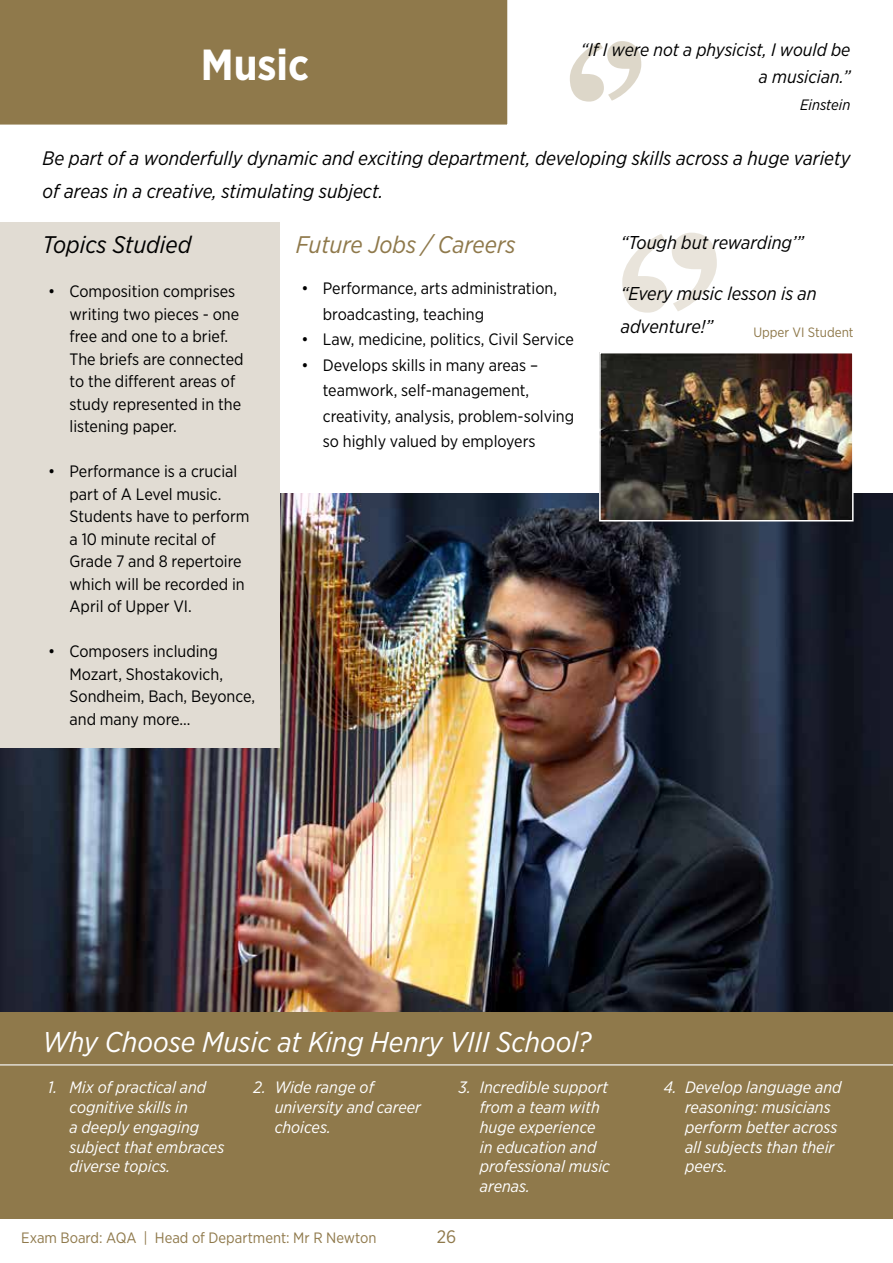
<style>
.page{position:relative;width:893px;height:1263px;background:#fff}
.page>*{position:absolute;margin:0;border:0;box-sizing:border-box;transform-origin:0 0}
.t1{font:700 43.5px "Gotham Narrow";color:#fff}
.t2{font:italic 28.5px "Gotham Narrow";color:#fff}
.t3{font:italic 24px "Gotham Narrow";color:#8f794b}
.t4{font:italic 24px "Gotham Narrow";color:#000}
.t5{font:italic 19.5px/33px "Gotham Narrow";color:#000}
.t6{font:italic 18.6px/33px "Gotham Narrow";color:#000}
.t7{font:italic 18px/27px "Gotham Narrow";color:#000;text-align:right}
.t8{font:18px "Gotham Narrow";color:#8f794b}
.t9{font:16.5px/22.5px "Gotham Narrow";color:#000}
.t10{font:italic 16.5px/19.8px "Gotham Narrow";color:#fff}
.t11{font:15px "Gotham Narrow";color:#8f794b}
.t12{font:italic 15px "Gotham Narrow";color:#000}
.t13{font:13.5px "Gotham Narrow";color:#8f794b}
</style>
<div class="page">
<img style="left:0;top:493px;width:893px;height:519px">
<div style="left:0;top:223px;width:280px;height:525px;background:#e1dcd3"></div>
<div style="left:0;top:0;width:508px;height:125px;background:#8f794b"></div>
<div style="left:0;top:1012px;width:893px;height:206px;background:#8f794b"></div>
<hr style="left:0;top:1064px;width:893px;height:2px;background:#e1dcd3">
<svg style="left:622px;top:233px;width:95px;height:80px"></svg>
<svg style="left:570px;top:41px;width:71px;height:61px"></svg>
<img style="left:602px;top:355px;width:249px;height:163px">
<div style="left:599px;top:352px;width:255px;height:169px;border:2px solid #fff"></div>
<h1 class="t1" style="left:201px;top:36px;width:110px">Music</h1>
<p class="t7" style="left:581px;top:35px;width:271px">“If I were not a physicist, I would be a musician.”</p>
<p class="t12" style="left:800px;top:95px;width:52px">Einstein</p>
<p class="t5" style="left:43px;top:142px;width:809px">Be part of a wonderfully dynamic and exciting department, developing skills across a huge variety of areas in a creative, stimulating subject.</p>
<h3 class="t4" style="left:43px;top:230px;width:150px">Topics Studied</h3>
<h3 class="t3" style="left:296px;top:230px;width:221px">Future Jobs / Careers</h3>
<p class="t9" style="left:323px;top:275px;width:236px;line-height:25.5px;text-indent:-21px">• Performance, arts administration, broadcasting, teaching</p>
<p class="t9" style="left:302px;top:328px;width:274px">• Law, medicine, politics, Civil Service</p>
<p class="t9" style="left:323px;top:352px;width:253px;line-height:25.5px;text-indent:-21px">• Develops skills in many areas – teamwork, self-management, creativity, analysis, problem-solving so highly valued by employers</p>
<p class="t6" style="left:621px;top:225px;width:184px">“Tough but rewarding’”</p>
<p class="t6" style="left:621px;top:276px;width:197px">“Every music lesson is an adventure!”</p>
<p class="t9" style="left:70px;top:280px;width:176px;text-indent:-21px">• Composition comprises writing two pieces - one free and one to a brief.<br>The briefs are connected to the different areas of study represented in the listening paper.</p>
<p class="t9" style="left:70px;top:460px;width:182px;text-indent:-21px">• Performance is a crucial part of A Level music.<br>Students have to perform a 10 minute recital of<br>Grade 7 and 8 repertoire which will be recorded in<br>April of Upper VI.</p>
<p class="t9" style="left:70px;top:640px;width:187px;text-indent:-21px">• Composers including<br>Mozart, Shostakovich,<br>Sondheim, Bach, Beyonce, and many more...</p>
<p class="t13" style="left:753px;top:324px;width:102px">Upper VI Student</p>
<h2 class="t2" style="left:43px;top:1024px;width:550px">Why Choose Music at King Henry VIII School?</h2>
<p class="t10" style="left:70px;top:1077px;width:156px;text-indent:-21px">1. Mix of practical and cognitive skills in<br>a deeply engaging subject that embraces diverse topics.</p>
<p class="t10" style="left:275px;top:1077px;width:148px;text-indent:-21px">2. Wide range of university and career choices.</p>
<p class="t10" style="left:480px;top:1077px;width:132px;text-indent:-21px">3. Incredible support from a team with huge experience in education and professional music arenas.</p>
<p class="t10" style="left:685px;top:1077px;width:158px;text-indent:-21px">4. Develop language and reasoning: musicians perform better across all subjects than their peers.</p>
<p class="t11" style="left:21px;top:1228px;width:357px">Exam Board: AQA | Head of Department: Mr R Newton</p>
<p class="t8" style="left:437px;top:1226px;width:21px">26</p>
</div>
